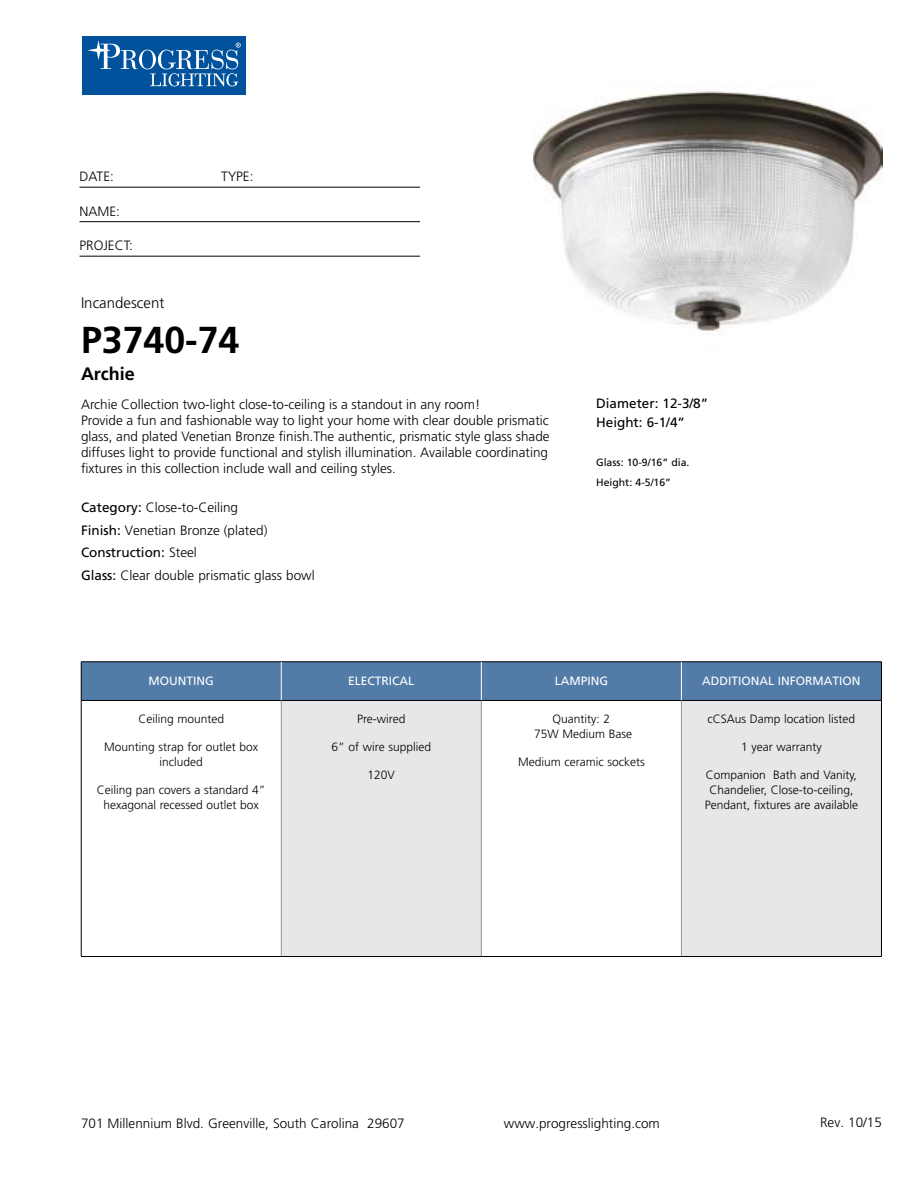
<style>
.page{position:relative;width:918px;height:1188px;background:#fff}
.page>*{position:absolute;margin:0;border:0;box-sizing:border-box;transform-origin:0 0}
.t1{font:700 37.5px "Frutiger";color:#000}
.t2{font:700 18px "Frutiger";color:#000}
.t3{font:300 15px "Frutiger";color:#000}
.t4{font:300 13.5px/16.2px "Frutiger";color:#000}
.t5{font:13.5px/19.5px "Frutiger";color:#000}
.t6{font:300 12px/15px "Frutiger";color:#000;text-align:center}
.t7{font:12px "Frutiger";color:#fff}
.t8{font:10.5px/19.5px "Frutiger";color:#000}
.s1{font-weight:400}
</style>
<div class="page">
<div style="left:82px;top:36px;width:164px;height:59px;background:#00529c"></div>
<svg style="left:139px;top:50px;width:17px;height:19px"></svg>
<div style="left:142px;top:50px;width:11px;height:19px;background:#00529c;border-radius:50%"></div>
<svg style="left:87px;top:40px;width:51px;height:29px"></svg>
<svg style="left:150px;top:43px;width:91px;height:43px"></svg>
<hr style="left:80px;top:187px;width:340px;height:1px;background:#000">
<hr style="left:80px;top:221px;width:340px;height:1px;background:#000">
<hr style="left:80px;top:256px;width:340px;height:1px;background:#000">
<div style="left:82px;top:663px;width:799px;height:37px;background:#527ba8"></div>
<div style="left:281px;top:700px;width:200px;height:257px;background:#e6e7e8"></div>
<div style="left:681px;top:700px;width:200px;height:257px;background:#e6e7e8"></div>
<hr style="left:281px;top:701px;width:1px;height:255px;background:#939598">
<hr style="left:481px;top:701px;width:1px;height:255px;background:#939598">
<hr style="left:681px;top:701px;width:1px;height:255px;background:#939598">
<hr style="left:81px;top:700px;width:200px;height:1px;background:#000">
<hr style="left:281px;top:700px;width:200px;height:1px;background:#000">
<hr style="left:481px;top:700px;width:200px;height:1px;background:#000">
<hr style="left:681px;top:700px;width:200px;height:1px;background:#000">
<hr style="left:81px;top:956px;width:200px;height:1px;background:#000">
<hr style="left:281px;top:956px;width:200px;height:1px;background:#000">
<hr style="left:481px;top:956px;width:200px;height:1px;background:#000">
<hr style="left:681px;top:956px;width:201px;height:1px;background:#000">
<hr style="left:81px;top:662px;width:200px;height:1px;background:#000">
<hr style="left:81px;top:662px;width:1px;height:38px;background:#000">
<hr style="left:281px;top:662px;width:200px;height:1px;background:#000">
<hr style="left:481px;top:662px;width:200px;height:1px;background:#000">
<hr style="left:681px;top:662px;width:201px;height:1px;background:#000">
<hr style="left:881px;top:662px;width:1px;height:38px;background:#000">
<hr style="left:81px;top:700px;width:1px;height:256px;background:#000">
<hr style="left:881px;top:700px;width:1px;height:256px;background:#000">
<hr style="left:281px;top:662px;width:1px;height:38px;background:#fff">
<hr style="left:681px;top:662px;width:1px;height:38px;background:#fff">
<hr style="left:481px;top:662px;width:1px;height:38px;background:#fff">
<img style="left:533px;top:91px;width:349px;height:241px">
<p class="t4" style="left:80px;top:169px;width:36px">DATE:</p>
<p class="t4" style="left:221px;top:169px;width:34px">TYPE:</p>
<p class="t4" style="left:80px;top:203px;width:42px">NAME:</p>
<p class="t4" style="left:80px;top:238px;width:55px">PROJECT:</p>
<p class="t3" style="left:81px;top:295px;width:85px">Incandescent</p>
<h1 class="t1" style="left:81px;top:318px;width:160px">P3740-74</h1>
<h2 class="t2" style="left:81px;top:364px;width:55px">Archie</h2>
<p class="t4" style="left:81px;top:396px;width:470px">Archie Collection two-light close-to-ceiling is a standout in any room!<br>Provide a fun and fashionable way to light your home with clear double prismatic glass, and plated Venetian Bronze finish.The authentic, prismatic style glass shade diffuses light to provide functional and stylish illumination. Available coordinating fixtures in this collection include wall and ceiling styles.</p>
<p class="t4" style="left:81px;top:496px;width:235px;line-height:22.5px"><span class="s1">Category:</span> Close-to-Ceiling<br><span class="s1">Finish:</span> Venetian Bronze (plated)<br><span class="s1">Construction:</span> Steel<br><span class="s1">Glass:</span> Clear double prismatic glass bowl</p>
<p class="t5" style="left:596px;top:393px;width:114px">Diameter: 12-3/8”<br>Height: 6-1/4”</p>
<p class="t8" style="left:596px;top:453px;width:95px">Glass: 10-9/16” dia.<br>Height: 4-5/16”</p>
<p class="t7" style="left:149px;top:673px;width:67px">MOUNTING</p>
<p class="t7" style="left:348px;top:673px;width:68px">ELECTRICAL</p>
<p class="t7" style="left:555px;top:673px;width:55px">LAMPING</p>
<p class="t7" style="left:702px;top:673px;width:160px">ADDITIONAL INFORMATION</p>
<p class="t6" style="left:138px;top:712px;width:87px">Ceiling mounted</p>
<p class="t6" style="left:104px;top:739px;width:156px">Mounting strap for outlet box included</p>
<p class="t6" style="left:97px;top:782px;width:170px">Ceiling pan covers a standard 4” hexagonal recessed outlet box</p>
<p class="t6" style="left:357px;top:712px;width:50px">Pre-wired</p>
<p class="t6" style="left:332px;top:739px;width:101px">6” of wire supplied</p>
<p class="t6" style="left:368px;top:767px;width:29px">120V</p>
<p class="t6" style="left:708px;top:712px;width:149px">cCSAus Damp location listed</p>
<p class="t6" style="left:741px;top:739px;width:82px">1 year warranty</p>
<p class="t6" style="left:705px;top:767px;width:155px">Companion Bath and Vanity,<br>Chandelier, Close-to-ceiling,<br>Pendant, fixtures are available</p>
<p class="t6" style="left:534px;top:712px;width:100px">Quantity: 2<br>75W Medium Base</p>
<p class="t6" style="left:518px;top:754px;width:128px">Medium ceramic sockets</p>
<p class="t4" style="left:81px;top:1115px;width:325px">701 Millennium Blvd. Greenville, South Carolina 29607</p>
<p class="t4" style="left:504px;top:1115px;width:158px">www.progresslighting.com</p>
<p class="t4" style="left:820px;top:1114px;width:63px">Rev. 10/15</p>
</div>
